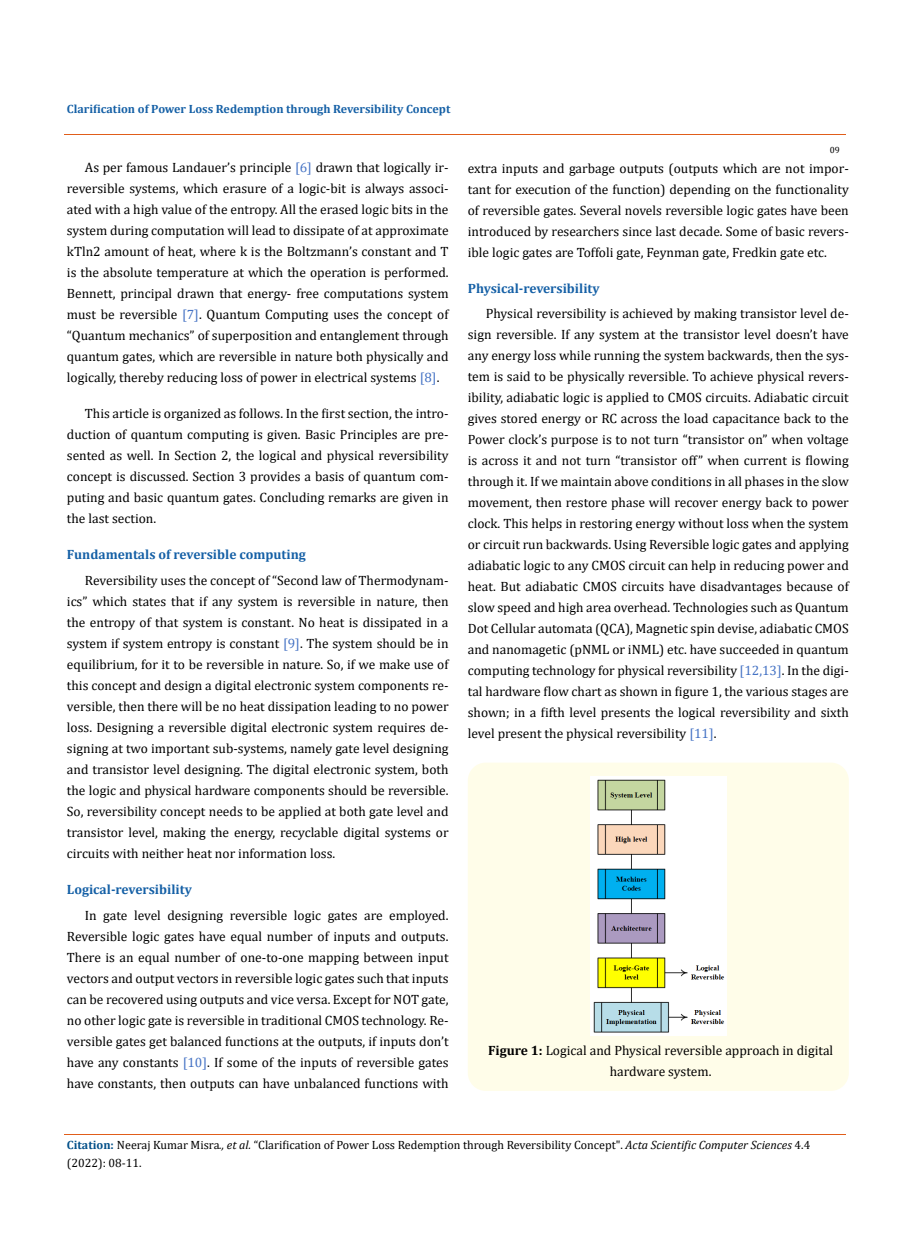
<style>
.page{position:relative;width:917px;height:1242px;background:#fff}
.page>*{position:absolute;margin:0;border:0;box-sizing:border-box;transform-origin:0 0}
.t1{font:13.5px/21px "Cambria";color:#000;text-align:justify}
.t2{font:700 13.5px "Cambria";color:#1560a6}
.t3{font:12px/18px "Cambria";color:#000}
.t4{font:700 12px "Cambria";color:#1560a6}
.t5{font:9px "Cambria";color:#000}
.s1{color:#4472c4}
.s2{font-weight:700}
.s3{font-weight:700;color:#035089}
.s4{font-style:italic}
</style>
<div class="page">
<div style="left:468px;top:763px;width:380px;height:328px;background:#fffde9;border-radius:18px"></div>
<img style="left:590px;top:776px;width:136px;height:259px">
<hr style="left:64px;top:135px;width:781px;height:1px;background:#e05d1a">
<hr style="left:64px;top:1134px;width:781px;height:1px;background:#e05d1a">
<p class="t4" style="left:67px;top:100px;width:385px">Clarification of Power Loss Redemption through Reversibility Concept</p>
<p class="t1" style="left:67px;top:157px;width:383px;text-indent:18px">As per famous Landauer’s principle <span class="s1">[6]</span> drawn that logically ir&shy;reversible systems, which erasure of a logic-bit is always associ&shy;ated with a high value of the entropy. All the erased logic bits in the system during computation will lead to dissipate of at approximate kTln2 amount of heat, where k is the Boltzmann’s constant and T is the absolute temperature at which the operation is performed.<br>Bennett, principal drawn that energy- free computations system must be reversible <span class="s1">[7]</span>. Quantum Computing uses the concept of “Quantum mechanics” of superposition and entanglement through quantum gates, which are reversible in nature both physically and logically, thereby reducing loss of power in electrical systems <span class="s1">[8]</span>.</p>
<p class="t1" style="left:67px;top:403px;width:383px;text-indent:18px">This article is organized as follows. In the first section, the intro&shy;duction of quantum computing is given. Basic Principles are pre&shy;sented as well. In Section 2, the logical and physical reversibility concept is discussed. Section 3 provides a basis of quantum com&shy;puting and basic quantum gates. Concluding remarks are given in the last section.</p>
<p class="t2" style="left:67px;top:545px;width:240px">Fundamentals of reversible computing</p>
<p class="t1" style="left:67px;top:570px;width:383px;text-indent:18px">Reversibility uses the concept of “Second law of Thermodynam&shy;ics” which states that if any system is reversible in nature, then the entropy of that system is constant. No heat is dissipated in a system if system entropy is constant <span class="s1">[9]</span>. The system should be in equilibrium, for it to be reversible in nature. So, if we make use of this concept and design a digital electronic system components re&shy;versible, then there will be no heat dissipation leading to no power loss. Designing a reversible digital electronic system requires de&shy;signing at two important sub-systems, namely gate level designing and transistor level designing. The digital electronic system, both the logic and physical hardware components should be reversible.<br>So, reversibility concept needs to be applied at both gate level and transistor level, making the energy, recyclable digital systems or circuits with neither heat nor information loss.</p>
<p class="t2" style="left:67px;top:880px;width:126px">Logical-reversibility</p>
<p class="t1" style="left:67px;top:904px;width:383px;text-indent:18px">In gate level designing reversible logic gates are employed.<br>Reversible logic gates have equal number of inputs and outputs.<br>There is an equal number of one-to-one mapping between input vectors and output vectors in reversible logic gates such that inputs can be recovered using outputs and vice versa. Except for NOT gate, no other logic gate is reversible in traditional CMOS technology. Re&shy;versible gates get balanced functions at the outputs, if inputs don’t have any constants <span class="s1">[10]</span>. If some of the inputs of reversible gates have constants, then outputs can have unbalanced functions with</p>
<p class="t5" style="left:829px;top:145px;width:11px">09</p>
<p class="t1" style="left:468px;top:157px;width:382px">extra inputs and garbage outputs (outputs which are not impor&shy;tant for execution of the function) depending on the functionality of reversible gates. Several novels reversible logic gates have been introduced by researchers since last decade. Some of basic revers&shy;ible logic gates are Toffoli gate, Feynman gate, Fredkin gate etc.</p>
<p class="t2" style="left:468px;top:278px;width:133px">Physical-reversibility</p>
<p class="t1" style="left:468px;top:303px;width:382px;text-indent:18px">Physical reversibility is achieved by making transistor level de&shy;sign reversible. If any system at the transistor level doesn’t have any energy loss while running the system backwards, then the sys&shy;tem is said to be physically reversible. To achieve physical revers&shy;ibility, adiabatic logic is applied to CMOS circuits. Adiabatic circuit gives stored energy or RC across the load capacitance back to the Power clock’s purpose is to not turn “transistor on” when voltage is across it and not turn “transistor off” when current is flowing through it. If we maintain above conditions in all phases in the slow movement, then restore phase will recover energy back to power clock. This helps in restoring energy without loss when the system or circuit run backwards. Using Reversible logic gates and applying adiabatic logic to any CMOS circuit can help in reducing power and heat. But adiabatic CMOS circuits have disadvantages because of slow speed and high area overhead. Technologies such as Quantum Dot Cellular automata (QCA), Magnetic spin devise, adiabatic CMOS and nanomagetic (pNML or iNML) etc. have succeeded in quantum computing technology for physical reversibility <span class="s1">[12,13]</span>. In the digi&shy;tal hardware flow chart as shown in figure 1, the various stages are shown; in a fifth level presents the logical reversibility and sixth level present the physical reversibility <span class="s1">[11]</span>.</p>
<p class="t1" style="left:488px;top:1040px;width:347px;text-align:center"><span class="s2">Figure 1:</span> Logical and Physical reversible approach in digital hardware system.</p>
<p class="t3" style="left:67px;top:1136px;width:745px"><span class="s3">Citation:</span> Neeraj Kumar Misra<span class="s4">., et al.</span> “Clarification of Power Loss Redemption through Reversibility Concept". <span class="s4">Acta Scientific Computer Sciences</span> 4.4 (2022): 08-11.</p>
</div>
